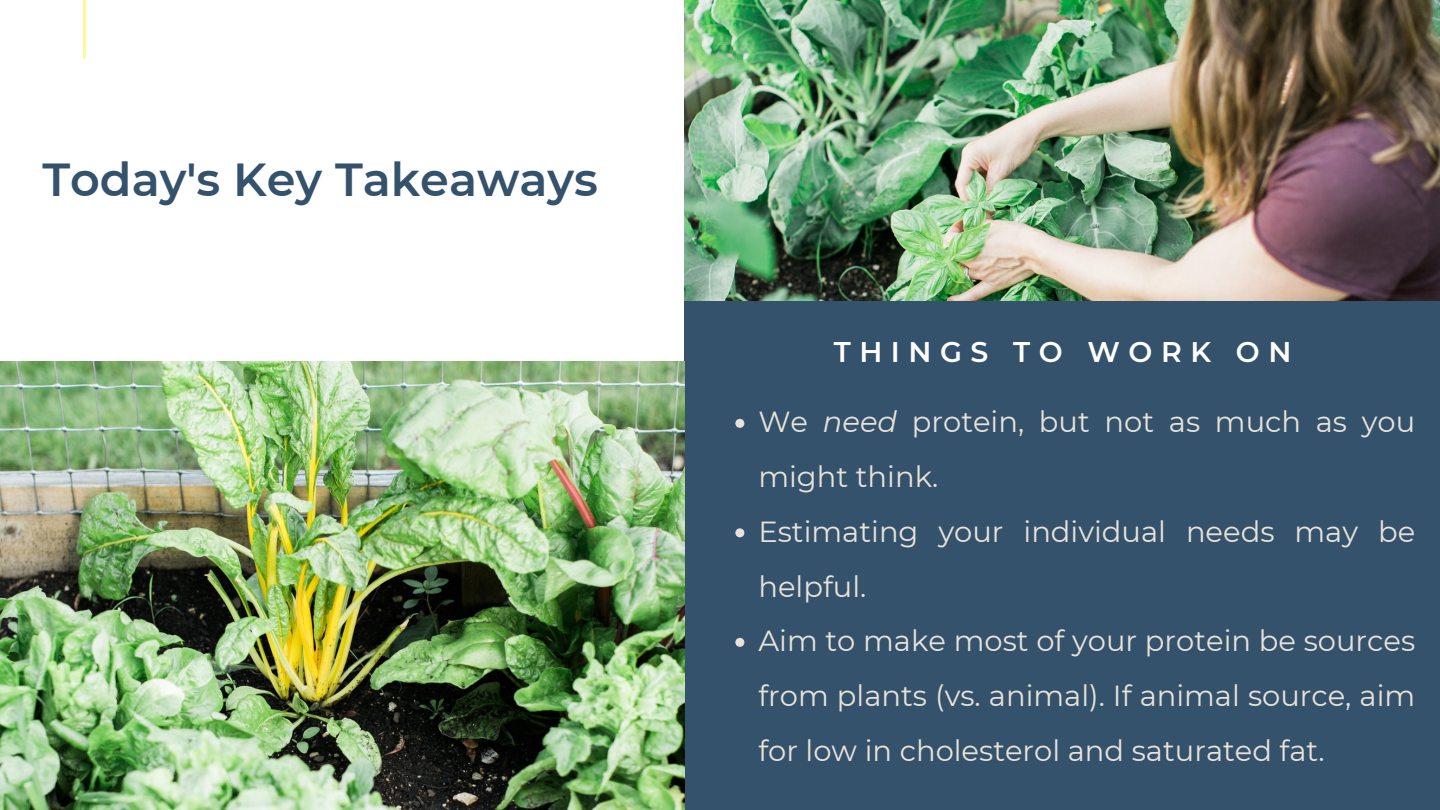
<style>
.page{position:relative;width:1440px;height:810px;background:#fff}
.page>*{position:absolute;margin:0;border:0;box-sizing:border-box;transform-origin:0 0}
.t1{font:600 46.2px "Montserrat";color:#34526b}
.t2{font:29px/54.8px "Montserrat";color:#e8e3da}
.t3{font:600 28.4px "Montserrat";letter-spacing:.3em;color:#fff}
.s1{font-style:italic}
</style>
<div class="page">
<div style="left:684px;top:0;width:756px;height:810px;background:#34526b"></div>
<img style="left:0;top:361px;width:685px;height:449px">
<hr style="left:83px;top:0;width:3px;height:59px;background:#fff799">
<img style="left:684px;top:0;width:756px;height:301px">
<svg style="left:735px;top:419px;width:9px;height:9px"></svg>
<svg style="left:735px;top:528px;width:9px;height:9px"></svg>
<svg style="left:735px;top:638px;width:9px;height:9px"></svg>
<p class="t1" style="left:42px;top:152px;width:557px">Today's Key Takeaways</p>
<p class="t3" style="left:834px;top:334px;width:459px">THINGS TO WORK ON</p>
<p class="t2" style="left:758px;top:395px;width:658px">We <span class="s1">need</span> protein, but not as much as you might think.</p>
<p class="t2" style="left:758px;top:504px;width:658px">Estimating your individual needs may be helpful.</p>
<p class="t2" style="left:758px;top:614px;width:658px;text-align:justify">Aim to make most of your protein be sources from plants (vs. animal). If animal source, aim for low in cholesterol and saturated fat.</p>
</div>
